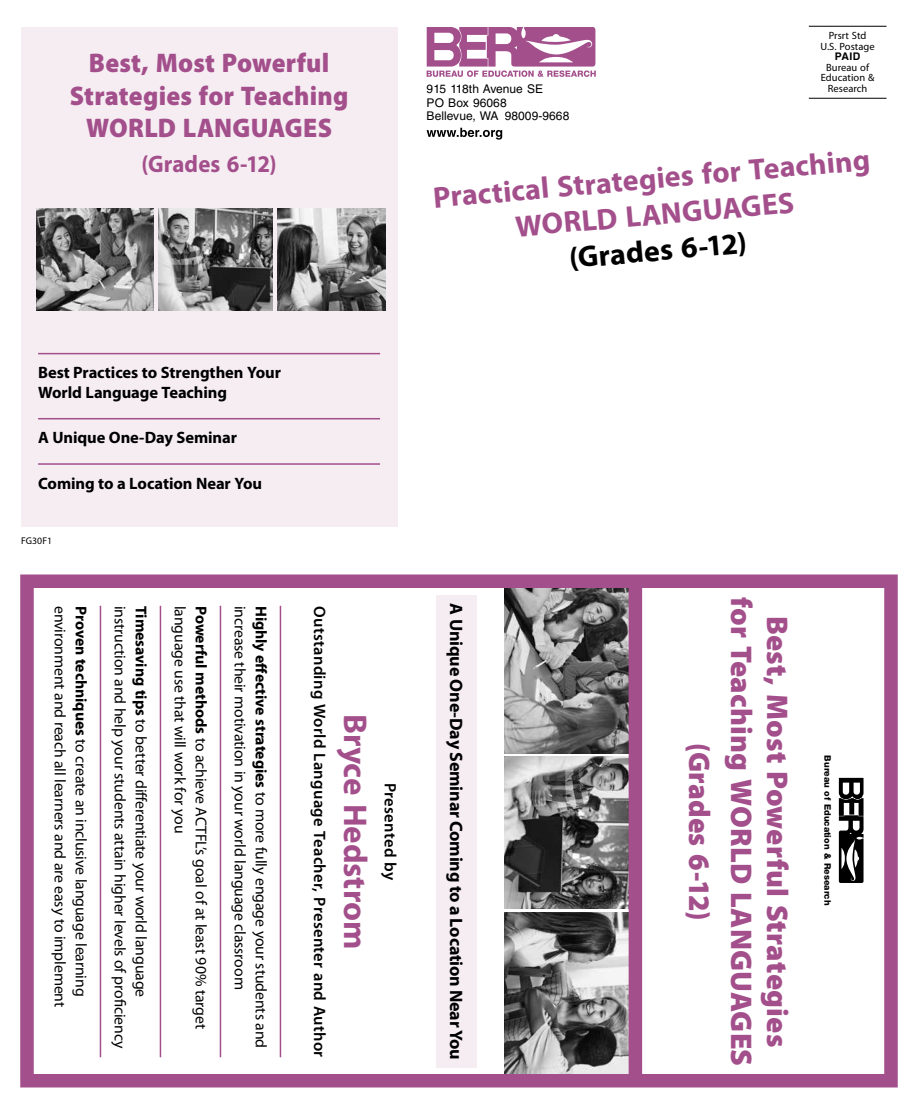
<style>
.page{position:relative;width:918px;height:1107px;background:#fff}
.page>*{position:absolute;margin:0;border:0;box-sizing:border-box;transform-origin:0 0}
.t1{font:700 33px "Myriad Pro";letter-spacing:-.005em;color:#a34f8b}
.t2{font:900 30px/36px "Myriad Pro";letter-spacing:.005em;color:#a34f8b;text-align:center}
.t3{font:700 30px/36px "Myriad Pro";color:#a34f8b;text-align:center}
.t4{font:700 30px "Myriad Pro";color:#000}
.t5{font:900 30px "Myriad Pro";letter-spacing:.005em;color:#a34f8b;scale:.96 1}
.t6{font:900 27px/32.4px "Myriad Pro";letter-spacing:.01em;color:#a34f8b;text-align:center;scale:.95 1}
.t7{font:700 24px "Myriad Pro";letter-spacing:.005em;color:#a34f8b;scale:.95 1}
.t8{font:700 18px "Myriad Pro";letter-spacing:-.01em;color:#000}
.t9{font:700 16.5px/19.8px "Myriad Pro";letter-spacing:-.005em;color:#000}
.t10{font:600 16.5px "Myriad Pro";letter-spacing:.02em;color:#000}
.t11{font:15.75px "Myriad Pro";letter-spacing:-.01em;color:#000}
.t12{font:12px/13.5px "Helvetica LT Std";letter-spacing:.005em;color:#000}
.t13{font:10.5px/10.5px "Myriad Pro";letter-spacing:.005em;color:#000;text-align:center}
.t14{font:700 10.5px "Helvetica LT Std";color:#000}
.t15{font:9.75px "Myriad Pro";letter-spacing:.01em;color:#000}
.t16{font:800 9px "Helvetica Neue LT Std";color:#000}
.s1{font-weight:700}
</style>
<div class="page">
<div style="left:21px;top:27px;width:376px;height:499px;background:#f6edf3"></div>
<div style="left:436px;top:595px;width:41px;height:473px;background:#f6edf3"></div>
<hr style="left:38px;top:353px;width:342px;height:1px;background:#a34f8b">
<hr style="left:38px;top:418px;width:342px;height:1px;background:#a34f8b">
<hr style="left:38px;top:463px;width:342px;height:2px;background:#a34f8b">
<hr style="left:280px;top:606px;width:1px;height:451px;background:#a34f8b">
<hr style="left:220px;top:606px;width:1px;height:451px;background:#a34f8b">
<hr style="left:160px;top:606px;width:1px;height:451px;background:#a34f8b">
<hr style="left:100px;top:606px;width:1px;height:451px;background:#a34f8b">
<hr style="left:809px;top:26px;width:78px;height:1px;background:#000">
<hr style="left:809px;top:98px;width:78px;height:1px;background:#000">
<svg style="left:427px;top:27px;width:169px;height:50px"></svg>
<svg style="left:427px;top:128px;width:75px;height:12px"></svg>
<svg style="left:839px;top:778px;width:25px;height:105px"></svg>
<img style="left:504px;top:589px;width:125px;height:164px">
<img style="left:504px;top:912px;width:125px;height:161px">
<img style="left:504px;top:757px;width:125px;height:152px">
<div style="left:629px;top:579px;width:13px;height:504px;background:#a34f8b"></div>
<img style="left:36px;top:209px;width:118px;height:101px">
<img style="left:277px;top:209px;width:109px;height:101px">
<img style="left:159px;top:209px;width:114px;height:101px">
<div style="left:20px;top:574px;width:878px;height:514px;border:14px solid #a34f8b"></div>
<h3 class="t6" style="left:70px;top:46px;width:295px">Best, Most Powerful<br>Strategies for Teaching<br>WORLD LANGUAGES</h3>
<h3 class="t7" style="left:141px;top:148px;width:144px">(Grades 6-12)</h3>
<p class="t9" style="left:38px;top:362px;width:244px">Best Practices to Strengthen Your<br>World Language Teaching</p>
<p class="t9" style="left:38px;top:427px;width:200px">A Unique One-Day Seminar</p>
<p class="t9" style="left:38px;top:473px;width:226px">Coming to a Location Near You</p>
<p class="t15" style="left:21px;top:535px;width:33px">FG30F1</p>
<p class="t13" style="left:821px;top:30px;width:56px">Prsrt Std<br>U.S. Postage</p>
<p class="t14" style="left:835px;top:50px;width:27px">PAID</p>
<p class="t13" style="left:821px;top:62px;width:55px">Bureau of<br>Education &amp;</p>
<p class="t12" style="left:427px;top:82px;width:118px">915 118th Avenue SE</p>
<p class="t13" style="left:828px;top:83px;width:41px">Research</p>
<p class="t12" style="left:427px;top:96px;width:144px">PO Box 96068<br>Bellevue, WA 98009‑9668</p>
<h2 class="t3" style="left:432px;top:179px;width:440px;rotate:-5deg">Practical Strategies for Teaching<br>WORLD LANGUAGES</h2>
<h2 class="t4" style="left:568px;top:239px;width:179px;rotate:-5deg">(Grades 6-12)</h2>
<p class="t11" style="left:151px;top:606px;width:393px;rotate:90deg"><span class="s1">Timesaving tips</span> to better differentiate your world language</p>
<p class="t11" style="left:190px;top:606px;width:229px;rotate:90deg">language use that will work for you</p>
<p class="t11" style="left:70px;top:606px;width:403px;rotate:90deg">environment and reach all learners and are easy to implement</p>
<p class="t11" style="left:91px;top:606px;width:392px;rotate:90deg"><span class="s1">Proven techniques</span> to create an inclusive language learning</p>
<p class="t11" style="left:130px;top:606px;width:444px;rotate:90deg">instruction and help your students attain higher levels of proficiency</p>
<p class="t11" style="left:211px;top:606px;width:425px;rotate:90deg"><span class="s1">Powerful methods</span> to achieve ACTFL’s goal of at least 90% target</p>
<p class="t11" style="left:250px;top:606px;width:385px;rotate:90deg">increase their motivation in your world language classroom</p>
<p class="t11" style="left:271px;top:606px;width:444px;rotate:90deg"><span class="s1">Highly effective strategies</span> to more fully engage your students and</p>
<p class="t10" style="left:330px;top:606px;width:453px;rotate:90deg">Outstanding World Language Teacher, Presenter and Author</p>
<h2 class="t2" style="left:797px;top:597px;width:471px;rotate:90deg">Best, Most Powerful Strategies for Teaching WORLD LANGUAGES</h2>
<p class="t8" style="left:468px;top:603px;width:458px;rotate:90deg">A Unique One-Day Seminar Coming to a Location Near You</p>
<h1 class="t1" style="left:377px;top:714px;width:237px;rotate:90deg">Bryce Hedstrom</h1>
<h2 class="t5" style="left:719px;top:743px;width:186px;rotate:90deg">(Grades 6-12)</h2>
<p class="t10" style="left:401px;top:783px;width:99px;rotate:90deg">Presented by</p>
<p class="t16" style="left:833px;top:755px;width:151px;rotate:90deg">Bureau of Education &amp; Research</p>
</div>
